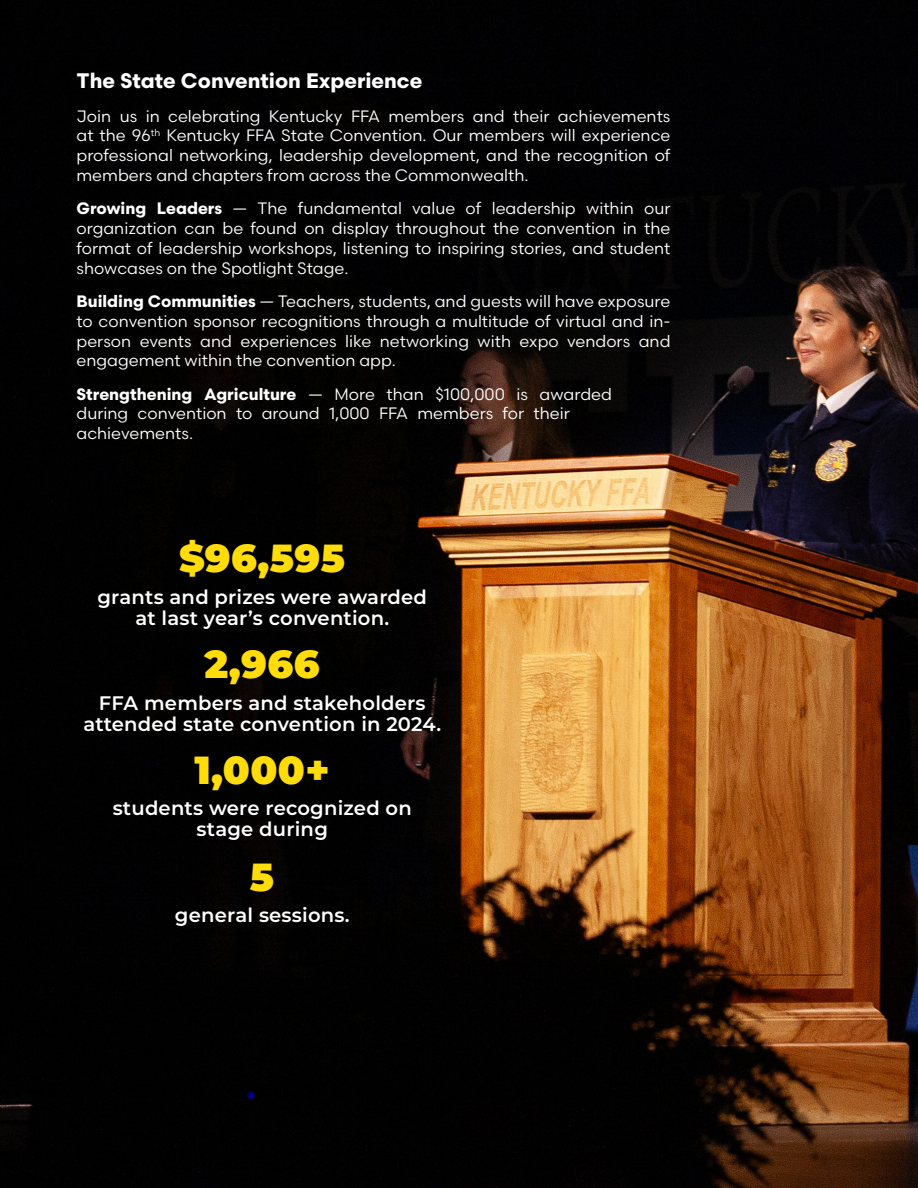
<style>
.page{position:relative;width:918px;height:1188px;background:#fff}
.page>*{position:absolute;margin:0;border:0;box-sizing:border-box;transform-origin:0 0}
.t1{font:900 39.15px "Montserrat";letter-spacing:.01em;color:#ffdc0a}
.t2{font:700 21px "Scandia";color:#fff}
.t3{font:600 19.65px/20.9px "Montserrat";letter-spacing:.01em;color:#fff;text-align:center}
.t4{font:16.5px/19.8px "Scandia";color:#fff;text-align:justify}
.s1{font-weight:700}
</style>
<div class="page">
<img style="left:0;top:0;width:918px;height:1188px">
<p class="t2" style="left:76px;top:68px;width:347px">The State Convention Experience</p>
<p class="t4" style="left:76px;top:106px;width:595px">Join us in celebrating Kentucky FFA members and their achievements at the 96<sup>th</sup> Kentucky FFA State Convention. Our members will experience professional networking, leadership development, and the recognition of members and chapters from across the Commonwealth.</p>
<p class="t4" style="left:76px;top:198px;width:596px"><span class="s1">Growing Leaders</span> — The fundamental value of leadership within our organization can be found on display throughout the convention in the format of leadership workshops, listening to inspiring stories, and student showcases on the Spotlight Stage.</p>
<p class="t4" style="left:76px;top:291px;width:596px"><span class="s1">Building Communities</span> — Teachers, students, and guests will have exposure to convention sponsor recognitions through a multitude of virtual and in&shy;person events and experiences like networking with expo vendors and engagement within the convention app.</p>
<p class="t4" style="left:76px;top:384px;width:537px;text-align:left"><span class="s1">Strengthening Agriculture</span> — More than $100,000 is awarded during convention to around 1,000 FFA members for their achievements.</p>
<p class="t1" style="left:179px;top:529px;width:168px">$96,595</p>
<p class="t3" style="left:97px;top:586px;width:331px">grants and prizes were awarded at last year’s convention.</p>
<p class="t1" style="left:204px;top:635px;width:117px">2,966</p>
<p class="t3" style="left:83px;top:691px;width:359px">FFA members and stakeholders attended state convention in 2024.</p>
<p class="t1" style="left:194px;top:741px;width:137px">1,000+</p>
<p class="t3" style="left:113px;top:797px;width:301px">students were recognized on stage during</p>
<p class="t1" style="left:250px;top:848px;width:26px">5</p>
<p class="t3" style="left:175px;top:904px;width:176px">general sessions.</p>
</div>
